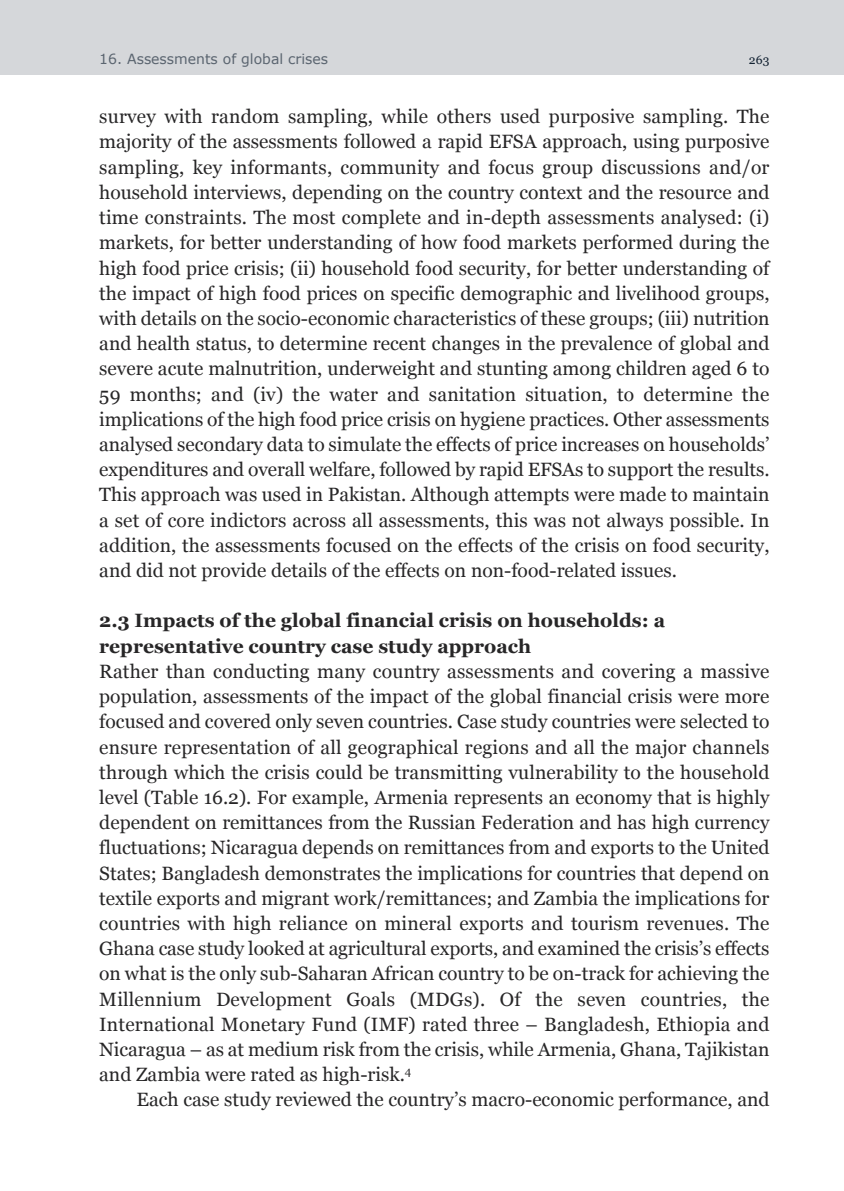
<style>
.page{position:relative;width:844px;height:1191px;background:#fff}
.page>*{position:absolute;margin:0;border:0;box-sizing:border-box;transform-origin:0 0}
.t1{font:19.25px/25.2px "Georgia";color:#272627;text-align:justify}
.t2{font:700 19.25px/25.2px "Georgia";color:#272627}
.t3{font:14px "Verdana";color:#5b6570}
.t4{font:12.25px "Georgia";color:#142333}
</style>
<div class="page">
<div style="left:0;top:0;width:843px;height:74px;background:#d5d7da"></div>
<p class="t3" style="left:99px;top:49px;width:230px">16. Assessments of global crises</p>
<p class="t4" style="left:748px;top:53px;width:22px">263</p>
<p class="t1" style="left:99px;top:104px;width:671px">survey with random sampling, while others used purposive sampling. The majority of the assessments followed a rapid EFSA approach, using purposive sampling, key informants, community and focus group discussions and/or household interviews, depending on the country context and the resource and time constraints. The most complete and in-depth assessments analysed: (i) markets, for better understanding of how food markets performed during the high food price crisis; (ii) household food security, for better understanding of the impact of high food prices on specific demographic and livelihood groups, with details on the socio-economic characteristics of these groups; (iii) nutrition and health status, to determine recent changes in the prevalence of global and severe acute malnutrition, underweight and stunting among children aged 6 to 59 months; and (iv) the water and sanitation situation, to determine the implications of the high food price crisis on hygiene practices. Other assessments analysed secondary data to simulate the effects of price increases on households’ expenditures and overall welfare, followed by rapid EFSAs to support the results.<br>This approach was used in Pakistan. Although attempts were made to maintain a set of core indictors across all assessments, this was not always possible. In addition, the assessments focused on the effects of the crisis on food security, and did not provide details of the effects on non-food-related issues.</p>
<p class="t2" style="left:99px;top:608px;width:567px">2.3 Impacts of the global financial crisis on households: a representative country case study approach</p>
<p class="t1" style="left:99px;top:658px;width:671px">Rather than conducting many country assessments and covering a massive population, assessments of the impact of the global financial crisis were more focused and covered only seven countries. Case study countries were selected to ensure representation of all geographical regions and all the major channels through which the crisis could be transmitting vulnerability to the household level (Table 16.2). For example, Armenia represents an economy that is highly dependent on remittances from the Russian Federation and has high currency fluctuations; Nicaragua depends on remittances from and exports to the United States; Bangladesh demonstrates the implications for countries that depend on textile exports and migrant work/remittances; and Zambia the implications for countries with high reliance on mineral exports and tourism revenues. The Ghana case study looked at agricultural exports, and examined the crisis’s effects on what is the only sub-Saharan African country to be on-track for achieving the Millennium Development Goals (MDGs). Of the seven countries, the International Monetary Fund (IMF) rated three – Bangladesh, Ethiopia and Nicaragua – as at medium risk from the crisis, while Armenia, Ghana, Tajikistan and Zambia were rated as high-risk.<sup>4</sup></p>
<p class="t1" style="left:136px;top:1087px;width:634px">Each case study reviewed the country’s macro-economic performance, and</p>
</div>
